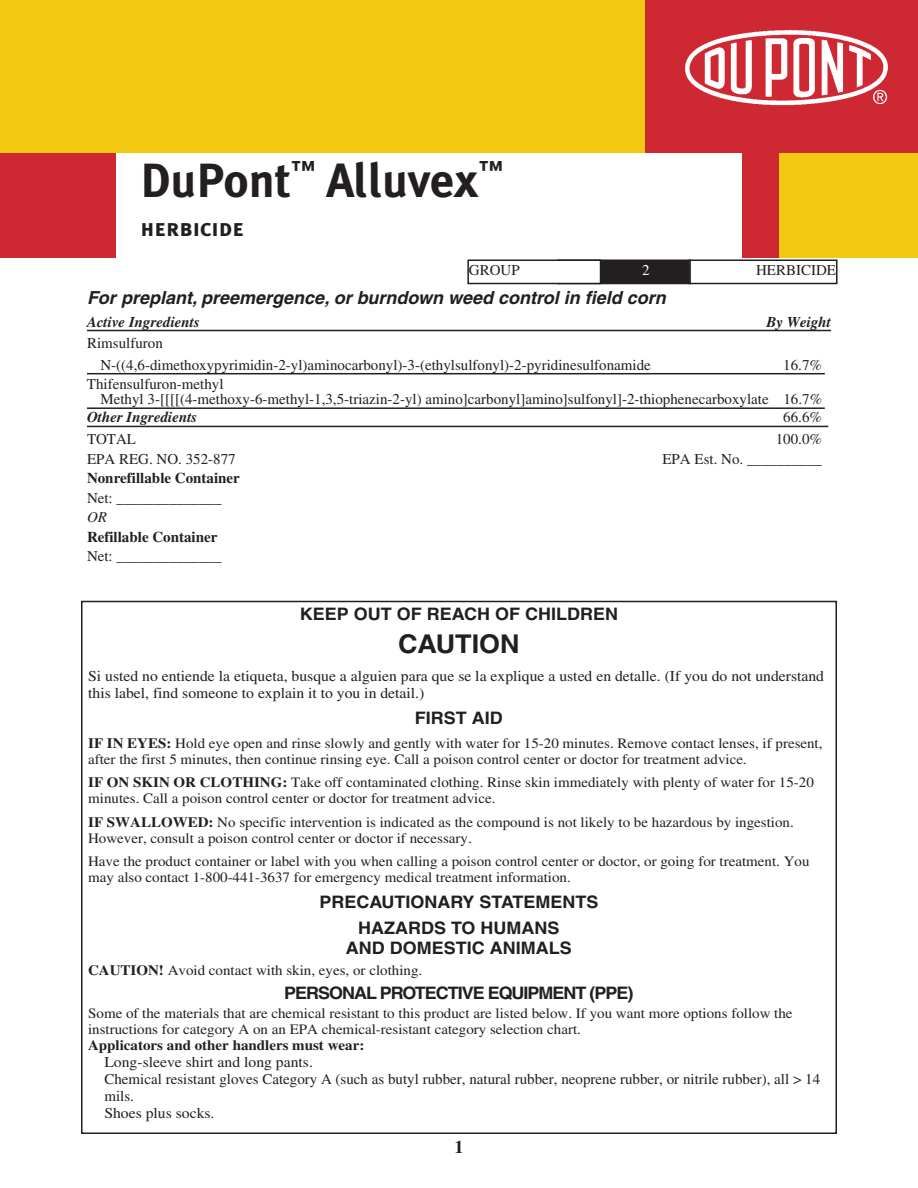
<style>
.page{position:relative;width:918px;height:1188px;background:#fff}
.page>*{position:absolute;margin:0;border:0;box-sizing:border-box;transform-origin:0 0}
.t1{font:700 48px "Meta Plus";color:#231f20}
.t2{font:700 25.8px "Helvetica";color:#231f20;scale:1.05 1}
.t3{font:24px "Meta Plus Bold Caps";color:#231f20}
.t4{font:italic 700 18px "Helvetica";color:#231f20}
.t5{font:700 18px "Times";color:#231f20}
.t6{font:700 17.25px/26.2px "Helvetica";color:#231f20;text-align:center;scale:1.05 1}
.t7{font:700 17.25px "Helvetica";letter-spacing:-.055em;color:#231f20;scale:1.05 1}
.t8{font:15px/21.6px "Times";color:#231f20}
.t9{font:15px/17.1px "Times";color:#231f20;scale:1.05 1}
.t10{font:italic 700 15px "Times";color:#231f20}
.t11{font:700 15px "Times";color:#231f20}
.t12{font:italic 15px "Times";color:#231f20}
.t13{font:15px "Times";color:#fff}
.t14{font:14.4px/16.4px "Times";color:#231f20;scale:1.05 1}
.t15{font:700 14.4px "Times";color:#231f20;scale:1.05 1}
.s1{font-weight:700}
</style>
<div class="page">
<hr style="left:87px;top:330px;width:744px;height:1px;background:#231f20">
<hr style="left:87px;top:373px;width:738px;height:1px;background:#231f20">
<hr style="left:87px;top:407px;width:738px;height:2px;background:#231f20">
<hr style="left:87px;top:426px;width:741px;height:1px;background:#231f20">
<div style="left:688px;top:260px;width:150px;height:24px;border:2px solid #231f20"></div>
<div style="left:559px;top:261px;width:130px;height:22px;background:#231f20"></div>
<div style="left:557px;top:260px;width:134px;height:24px;border:2px solid #231f20"></div>
<div style="left:468px;top:260px;width:133px;height:24px;background:#fff"></div>
<div style="left:467px;top:260px;width:134px;height:24px;border:2px solid #231f20"></div>
<div style="left:0;top:153px;width:116px;height:105px;background:#ce2833"></div>
<div style="left:742px;top:153px;width:38px;height:105px;background:#ce2833"></div>
<div style="left:780px;top:153px;width:138px;height:105px;background:#f3c912"></div>
<div style="left:0;top:0;width:645px;height:153px;background:#f3c912"></div>
<div style="left:645px;top:0;width:273px;height:153px;background:#ce2833"></div>
<img style="left:685px;top:30px;width:203px;height:76px">
<h1 class="t1" style="left:140px;top:152px;width:364px">DuPont<sup>™</sup> Alluvex<sup>™</sup></h1>
<h3 class="t3" style="left:140px;top:214px;width:105px">herbicide</h3>
<p class="t8" style="left:469px;top:261px;width:52px">GROUP</p>
<p class="t13" style="left:642px;top:265px;width:9px">2</p>
<p class="t8" style="left:756px;top:261px;width:81px">HERBICIDE</p>
<p class="t4" style="left:87px;top:291px;width:580px">For preplant, preemergence, or burndown weed control in field corn</p>
<p class="t10" style="left:87px;top:316px;width:114px">Active Ingredients</p>
<p class="t10" style="left:766px;top:316px;width:66px">By Weight</p>
<p class="t8" style="left:100px;top:334px;width:552px;text-indent:-14px">Rimsulfuron<br>N-((4,6-dimethoxypyrimidin-2-yl)aminocarbonyl)-3-(ethylsulfonyl)-2-pyridinesulfonamide</p>
<p class="t8" style="left:783px;top:355px;width:40px">16.7%</p>
<p class="t8" style="left:100px;top:378px;width:723px;line-height:15px;text-indent:-14px">Thifensulfuron-methyl<br>Methyl 3-[[[[(4-methoxy-6-methyl-1,3,5-triazin-2-yl) amino]carbonyl]amino]sulfonyl]-2-thiophenecarboxylate 16.7%</p>
<p class="t10" style="left:87px;top:412px;width:112px">Other Ingredients</p>
<p class="t8" style="left:783px;top:408px;width:40px">66.6%</p>
<p class="t8" style="left:87px;top:430px;width:51px">TOTAL</p>
<p class="t8" style="left:776px;top:430px;width:48px">100.0%</p>
<p class="t8" style="left:87px;top:449px;width:150px">EPA REG. NO. 352-877</p>
<p class="t8" style="left:662px;top:449px;width:161px">EPA Est. No. __________</p>
<p class="t11" style="left:87px;top:473px;width:154px">Nonrefillable Container</p>
<p class="t8" style="left:87px;top:488px;width:136px">Net: ______________</p>
<p class="t12" style="left:87px;top:512px;width:21px">OR</p>
<p class="t11" style="left:87px;top:531px;width:132px">Refillable Container</p>
<p class="t8" style="left:87px;top:547px;width:136px">Net: ______________</p>
<p class="t6" style="left:300px;top:603px;width:305px">KEEP OUT OF REACH OF CHILDREN</p>
<h2 class="t2" style="left:398px;top:634px;width:117px">CAUTION</h2>
<p class="t9" style="left:88px;top:669px;width:702px">Si usted no entiende la etiqueta, busque a alguien para que se la explique a usted en detalle. (If you do not understand this label, find someone to explain it to you in detail.)</p>
<p class="t6" style="left:415px;top:706px;width:85px">FIRST AID</p>
<p class="t14" style="left:88px;top:736px;width:701px"><span class="s1">IF IN EYES:</span> Hold eye open and rinse slowly and gently with water for 15-20 minutes. Remove contact lenses, if present, after the first 5 minutes, then continue rinsing eye. Call a poison control center or doctor for treatment advice.</p>
<p class="t14" style="left:88px;top:776px;width:693px"><span class="s1">IF ON SKIN OR CLOTHING:</span> Take off contaminated clothing. Rinse skin immediately with plenty of water for 15-20 minutes. Call a poison control center or doctor for treatment advice.</p>
<p class="t14" style="left:88px;top:815px;width:674px"><span class="s1">IF SWALLOWED:</span> No specific intervention is indicated as the compound is not likely to be hazardous by ingestion.<br>However, consult a poison control center or doctor if necessary.</p>
<p class="t14" style="left:88px;top:854px;width:689px">Have the product container or label with you when calling a poison control center or doctor, or going for treatment. You may also contact 1-800-441-3637 for emergency medical treatment information.</p>
<p class="t6" style="left:319px;top:890px;width:267px">PRECAUTIONARY STATEMENTS<br>HAZARDS TO HUMANS</p>
<p class="t6" style="left:346px;top:936px;width:217px">AND DOMESTIC ANIMALS</p>
<p class="t14" style="left:88px;top:964px;width:320px"><span class="s1">CAUTION!</span> Avoid contact with skin, eyes, or clothing.</p>
<p class="t7" style="left:284px;top:986px;width:334px">PERSONAL PROTECTIVE EQUIPMENT (PPE)</p>
<p class="t14" style="left:88px;top:1006px;width:672px">Some of the materials that are chemical resistant to this product are listed below. If you want more options follow the instructions for category A on an EPA chemical-resistant category selection chart.</p>
<p class="t15" style="left:88px;top:1041px;width:265px">Applicators and other handlers must wear:</p>
<p class="t9" style="left:104px;top:1055px;width:683px">Long-sleeve shirt and long pants.<br>Chemical resistant gloves Category A (such as butyl rubber, natural rubber, neoprene rubber, or nitrile rubber), all &gt; 14 mils.<br>Shoes plus socks.</p>
<p class="t5" style="left:454px;top:1140px;width:10px">1</p>
</div>
